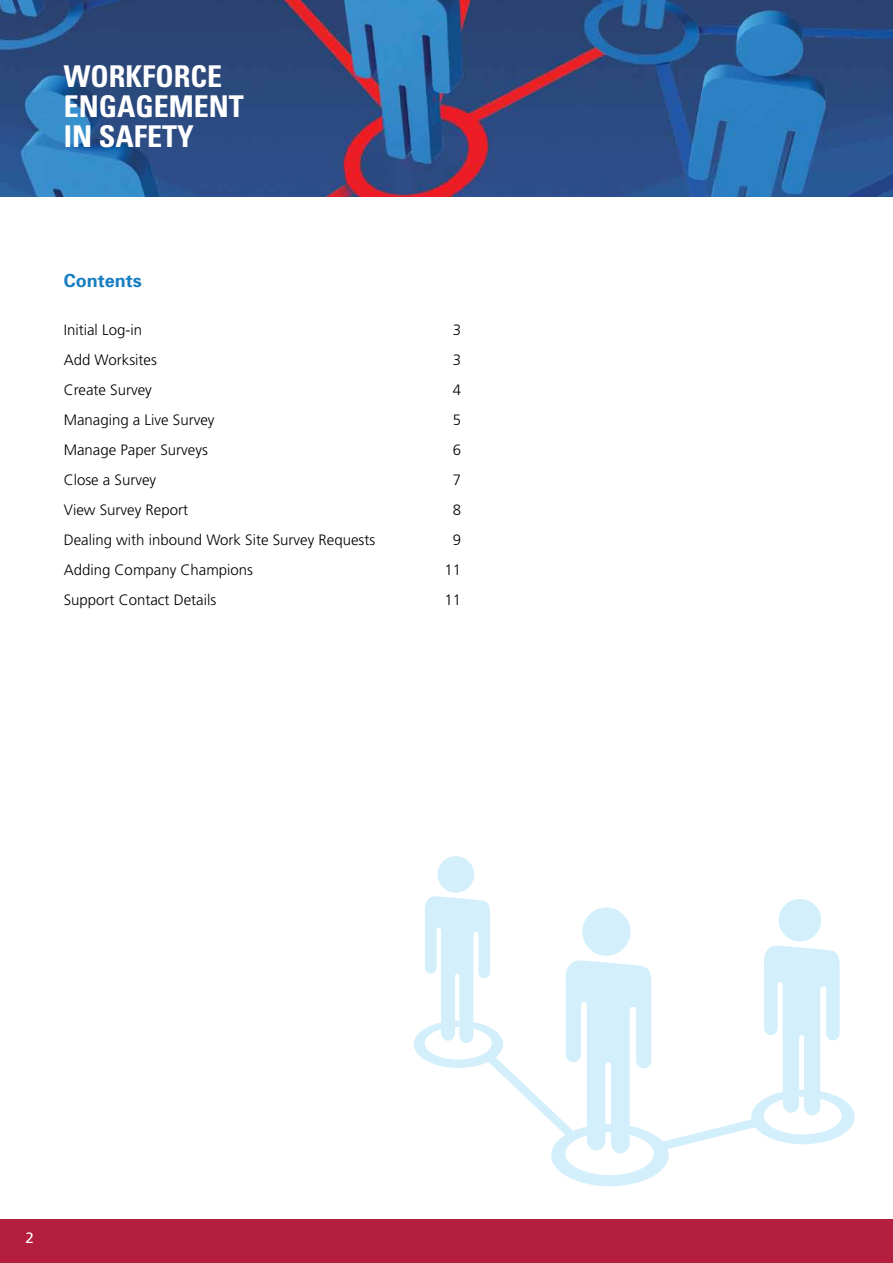
<style>
.page{position:relative;width:893px;height:1263px;background:#fff}
.page>*{position:absolute;margin:0;border:0;box-sizing:border-box;transform-origin:0 0}
.t1{font:700 condensed 30px/30px "Univers";color:#fff}
.t2{font:700 18px "Univers";color:#187ec1}
.t3{font:300 15px "Frutiger";color:#000}
.t4{font:15px "Frutiger";color:#fff}
</style>
<div class="page">
<svg style="left:414px;top:856px;width:441px;height:330px"></svg>
<div style="left:0;top:1219px;width:893px;height:44px;background:#b31f3c"></div>
<img style="left:0;top:0;width:893px;height:196px">
<h1 class="t1" style="left:64px;top:61px;width:181px">WORKFORCE<br>ENGAGEMENT<br>IN SAFETY</h1>
<p class="t2" style="left:64px;top:269px;width:80px">Contents</p>
<p class="t3" style="left:64px;top:321px;width:80px">Initial Log-in</p>
<p class="t3" style="left:453px;top:321px;width:10px">3</p>
<p class="t3" style="left:64px;top:351px;width:95px">Add Worksites</p>
<p class="t3" style="left:453px;top:351px;width:10px">3</p>
<p class="t3" style="left:64px;top:381px;width:90px">Create Survey</p>
<p class="t3" style="left:453px;top:381px;width:10px">4</p>
<p class="t3" style="left:64px;top:411px;width:152px">Managing a Live Survey</p>
<p class="t3" style="left:453px;top:411px;width:10px">5</p>
<p class="t3" style="left:64px;top:441px;width:146px">Manage Paper Surveys</p>
<p class="t3" style="left:453px;top:441px;width:10px">6</p>
<p class="t3" style="left:64px;top:471px;width:94px">Close a Survey</p>
<p class="t3" style="left:453px;top:471px;width:10px">7</p>
<p class="t3" style="left:64px;top:501px;width:126px">View Survey Report</p>
<p class="t3" style="left:453px;top:501px;width:10px">8</p>
<p class="t3" style="left:64px;top:531px;width:313px">Dealing with inbound Work Site Survey Requests</p>
<p class="t3" style="left:453px;top:531px;width:10px">9</p>
<p class="t3" style="left:64px;top:561px;width:191px">Adding Company Champions</p>
<p class="t3" style="left:445px;top:561px;width:18px">11</p>
<p class="t3" style="left:64px;top:591px;width:154px">Support Contact Details</p>
<p class="t3" style="left:445px;top:591px;width:18px">11</p>
<p class="t4" style="left:26px;top:1229px;width:10px">2</p>
</div>
